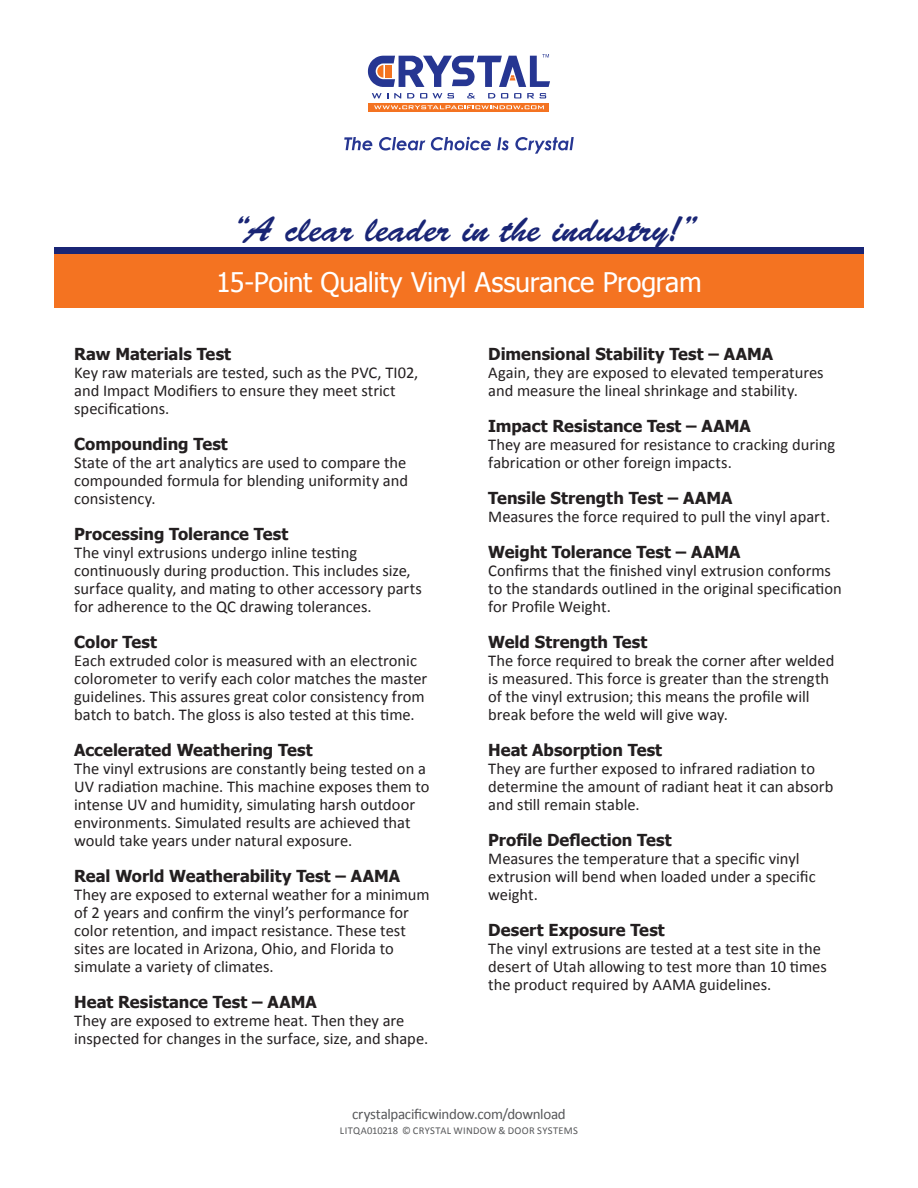
<style>
.page{position:relative;width:918px;height:1188px;background:#fff}
.page>*{position:absolute;margin:0;border:0;box-sizing:border-box;transform-origin:0 0}
.t1{font:36px "Brush Script Std";color:#192575}
.t2{font:27px "Tahoma";letter-spacing:-.015em;color:#fff}
.t3{font:16.5px/18px "Calibri";letter-spacing:-.005em;color:#231f20}
.t4{font:700 16.5px "Tahoma";color:#231f20}
.t5{font:15px "Calibri";letter-spacing:-.02em;color:#57585a}
.t6{font:10.5px "Calibri";letter-spacing:.025em;color:#57585a}
</style>
<div class="page">
<div style="left:54px;top:247px;width:810px;height:54px;background:#192575"></div>
<div style="left:54px;top:254px;width:810px;height:54px;background:#f47321"></div>
<div style="left:369px;top:103px;width:180px;height:9px;background:#f47321"></div>
<svg style="left:374px;top:105px;width:170px;height:4px"></svg>
<svg style="left:372px;top:93px;width:16px;height:5px"></svg>
<svg style="left:394px;top:93px;width:7px;height:5px"></svg>
<svg style="left:407px;top:93px;width:7px;height:5px"></svg>
<svg style="left:420px;top:93px;width:7px;height:5px"></svg>
<svg style="left:433px;top:93px;width:21px;height:5px"></svg>
<svg style="left:467px;top:93px;width:8px;height:5px"></svg>
<svg style="left:488px;top:93px;width:7px;height:5px"></svg>
<svg style="left:501px;top:93px;width:7px;height:5px"></svg>
<svg style="left:514px;top:93px;width:7px;height:5px"></svg>
<svg style="left:527px;top:93px;width:7px;height:5px"></svg>
<svg style="left:540px;top:93px;width:6px;height:5px"></svg>
<svg style="left:344px;top:137px;width:28px;height:13px"></svg>
<svg style="left:379px;top:137px;width:46px;height:14px"></svg>
<svg style="left:431px;top:137px;width:60px;height:14px"></svg>
<svg style="left:497px;top:137px;width:12px;height:13px"></svg>
<svg style="left:515px;top:137px;width:59px;height:17px"></svg>
<svg style="left:368px;top:54px;width:182px;height:33px"></svg>
<h1 class="t1" style="left:233px;top:209px;width:468px">“A clear leader in the industry!”</h1>
<h2 class="t2" style="left:216px;top:264px;width:487px">15-Point Quality Vinyl Assurance Program</h2>
<p class="t4" style="left:74px;top:342px;width:158px">Raw Materials Test</p>
<p class="t3" style="left:74px;top:364px;width:346px">Key raw materials are tested, such as the PVC, TI02, and Impact Modifiers to ensure they meet strict specifications.</p>
<p class="t4" style="left:74px;top:433px;width:155px">Compounding Test</p>
<p class="t3" style="left:74px;top:454px;width:335px;text-align:justify">State of the art analytics are used to compare the compounded formula for blending uniformity and consistency.</p>
<p class="t4" style="left:74px;top:523px;width:216px">Processing Tolerance Test</p>
<p class="t3" style="left:74px;top:544px;width:349px">The vinyl extrusions undergo inline testing continuously during production. This includes size, surface quality, and mating to other accessory parts for adherence to the QC drawing tolerances.</p>
<p class="t4" style="left:74px;top:631px;width:84px">Color Test</p>
<p class="t3" style="left:74px;top:652px;width:355px">Each extruded color is measured with an electronic colorometer to verify each color matches the master guidelines. This assures great color consistency from batch to batch. The gloss is also tested at this time.</p>
<p class="t4" style="left:74px;top:739px;width:240px">Accelerated Weathering Test</p>
<p class="t3" style="left:74px;top:760px;width:357px">The vinyl extrusions are constantly being tested on a UV radiation machine. This machine exposes them to intense UV and humidity, simulating harsh outdoor environments. Simulated results are achieved that would take years under natural exposure.</p>
<p class="t4" style="left:74px;top:865px;width:327px">Real World Weatherability Test – AAMA</p>
<p class="t3" style="left:74px;top:886px;width:357px">They are exposed to external weather for a minimum of 2 years and confirm the vinyl’s performance for color retention, and impact resistance. These test sites are located in Arizona, Ohio, and Florida to simulate a variety of climates.</p>
<p class="t4" style="left:74px;top:991px;width:244px">Heat Resistance Test – AAMA</p>
<p class="t3" style="left:74px;top:1012px;width:355px">They are exposed to extreme heat. Then they are inspected for changes in the surface, size, and shape.</p>
<p class="t4" style="left:488px;top:343px;width:286px">Dimensional Stability Test – AAMA</p>
<p class="t3" style="left:488px;top:364px;width:337px">Again, they are exposed to elevated temperatures and measure the lineal shrinkage and stability.</p>
<p class="t4" style="left:488px;top:415px;width:264px">Impact Resistance Test – AAMA</p>
<p class="t3" style="left:488px;top:436px;width:349px">They are measured for resistance to cracking during fabrication or other foreign impacts.</p>
<p class="t4" style="left:488px;top:487px;width:246px">Tensile Strength Test – AAMA</p>
<p class="t3" style="left:488px;top:508px;width:343px">Measures the force required to pull the vinyl apart.</p>
<p class="t4" style="left:488px;top:541px;width:254px">Weight Tolerance Test – AAMA</p>
<p class="t3" style="left:488px;top:562px;width:355px">Confirms that the finished vinyl extrusion conforms to the standards outlined in the original specification for Profile Weight.</p>
<p class="t4" style="left:488px;top:631px;width:161px">Weld Strength Test</p>
<p class="t3" style="left:488px;top:652px;width:348px">The force required to break the corner after welded is measured. This force is greater than the strength of the vinyl extrusion; this means the profile will break before the weld will give way.</p>
<p class="t4" style="left:488px;top:739px;width:175px">Heat Absorption Test</p>
<p class="t3" style="left:488px;top:760px;width:347px">They are further exposed to infrared radiation to determine the amount of radiant heat it can absorb and still remain stable.</p>
<p class="t4" style="left:488px;top:829px;width:185px">Profile Deflection Test</p>
<p class="t3" style="left:488px;top:850px;width:329px">Measures the temperature that a specific vinyl extrusion will bend when loaded under a specific weight.</p>
<p class="t4" style="left:488px;top:919px;width:178px">Desert Exposure Test</p>
<p class="t3" style="left:488px;top:940px;width:340px">The vinyl extrusions are tested at a test site in the desert of Utah allowing to test more than 10 times the product required by AAMA guidelines.</p>
<p class="t5" style="left:352px;top:1105px;width:215px">crystalpacificwindow.com/download</p>
<p class="t6" style="left:340px;top:1124px;width:97px">LITQA010218 © Crystal</p>
<p class="t6" style="left:453px;top:1124px;width:62px">Window &amp; Doo</p>
<p class="t6" style="left:529px;top:1124px;width:43px">r Systems</p>
</div>
